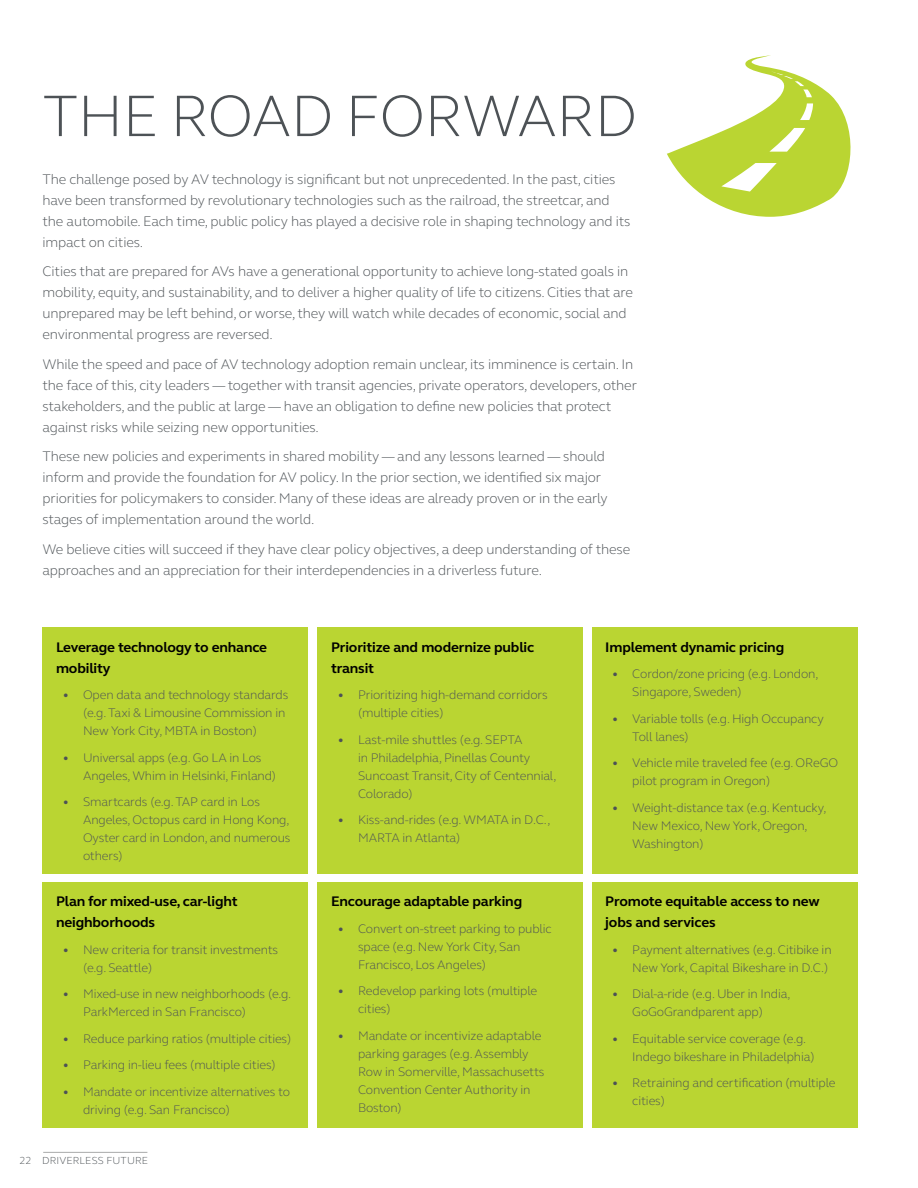
<style>
.page{position:relative;width:918px;height:1188px;background:#fff}
.page>*{position:absolute;margin:0;border:0;box-sizing:border-box;transform-origin:0 0}
.t1{font:300 60px "FS Elliot Pro";letter-spacing:-.01em;color:#4d5256}
.t2{font:300 14.25px/21px "FS Elliot Pro";letter-spacing:-.01em;color:#4d5256}
.t3{font:700 14.25px/21px "FS Elliot Pro";letter-spacing:-.01em;color:#000}
.t4{font:300 12.75px/18px "FS Elliot Pro";letter-spacing:-.01em;color:#4d5256}
.t5{font:300 10.5px "FS Elliot Pro";letter-spacing:.01em;color:#4d5256}
</style>
<div class="page">
<hr style="left:43px;top:1152px;width:104px;height:1px;background:#a9aaaa">
<svg style="left:667px;top:55px;width:184px;height:162px"></svg>
<div style="left:592px;top:882px;width:265px;height:245px;background:#bad532"></div>
<div style="left:592px;top:628px;width:265px;height:246px;background:#bad532"></div>
<div style="left:318px;top:882px;width:265px;height:245px;background:#bad532"></div>
<div style="left:318px;top:628px;width:265px;height:246px;background:#bad532"></div>
<div style="left:43px;top:882px;width:265px;height:245px;background:#bad532"></div>
<div style="left:43px;top:628px;width:265px;height:246px;background:#bad532"></div>
<h1 class="t1" style="left:43px;top:76px;width:596px">THE ROAD FORWARD</h1>
<p class="t2" style="left:43px;top:168px;width:590px">The challenge posed by AV technology is significant but not unprecedented. In the past, cities have been transformed by revolutionary technologies such as the railroad, the streetcar, and the automobile. Each time, public policy has played a decisive role in shaping technology and its impact on cities.</p>
<p class="t2" style="left:43px;top:260px;width:592px">Cities that are prepared for AVs have a generational opportunity to achieve long-stated goals in mobility, equity, and sustainability, and to deliver a higher quality of life to citizens. Cities that are unprepared may be left behind, or worse, they will watch while decades of economic, social and environmental progress are reversed.</p>
<p class="t2" style="left:43px;top:353px;width:596px">While the speed and pace of AV technology adoption remain unclear, its imminence is certain. In the face of this, city leaders — together with transit agencies, private operators, developers, other stakeholders, and the public at large — have an obligation to define new policies that protect against risks while seizing new opportunities.</p>
<p class="t2" style="left:43px;top:445px;width:567px">These new policies and experiments in shared mobility — and any lessons learned — should inform and provide the foundation for AV policy. In the prior section, we identified six major priorities for policymakers to consider. Many of these ideas are already proven or in the early stages of implementation around the world.</p>
<p class="t2" style="left:43px;top:538px;width:589px">We believe cities will succeed if they have clear policy objectives, a deep understanding of these approaches and an appreciation for their interdependencies in a driverless future.</p>
<p class="t3" style="left:56px;top:636px;width:213px">Leverage technology to enhance mobility</p>
<p class="t4" style="left:83px;top:686px;width:207px;text-indent:-20px">• Open data and technology standards (e.g. Taxi &amp; Limousine Commission in<br>New York City, MBTA in Boston)</p>
<p class="t4" style="left:83px;top:748px;width:195px;text-indent:-20px">• Universal apps (e.g. Go LA in Los<br>Angeles, Whim in Helsinki, Finland)</p>
<p class="t4" style="left:83px;top:793px;width:209px;text-indent:-20px">• Smartcards (e.g. TAP card in Los<br>Angeles, Octopus card in Hong Kong,<br>Oyster card in London, and numerous others)</p>
<p class="t3" style="left:56px;top:891px;width:183px">Plan for mixed-use, car-light neighborhoods</p>
<p class="t4" style="left:83px;top:940px;width:197px;text-indent:-20px">• New criteria for transit investments (e.g. Seattle)</p>
<p class="t4" style="left:83px;top:985px;width:210px;text-indent:-20px">• Mixed-use in new neighborhoods (e.g.<br>ParkMerced in San Francisco)</p>
<p class="t4" style="left:63px;top:1029px;width:230px">• Reduce parking ratios (multiple cities)</p>
<p class="t4" style="left:63px;top:1056px;width:215px">• Parking in-lieu fees (multiple cities)</p>
<p class="t4" style="left:83px;top:1082px;width:209px;text-indent:-20px">• Mandate or incentivize alternatives to driving (e.g. San Francisco)</p>
<p class="t5" style="left:19px;top:1154px;width:130px">22 DRIVERLESS FUTURE</p>
<p class="t3" style="left:331px;top:636px;width:205px">Prioritize and modernize public transit</p>
<p class="t4" style="left:358px;top:686px;width:191px;text-indent:-20px">• Prioritizing high-demand corridors (multiple cities)</p>
<p class="t4" style="left:358px;top:730px;width:200px;text-indent:-20px">• Last-mile shuttles (e.g. SEPTA<br>in Philadelphia, Pinellas County<br>Suncoast Transit, City of Centennial,<br>Colorado)</p>
<p class="t4" style="left:358px;top:811px;width:194px;text-indent:-20px">• Kiss-and-rides (e.g. WMATA in D.C.,<br>MARTA in Atlanta)</p>
<p class="t3" style="left:331px;top:891px;width:193px">Encourage adaptable parking</p>
<p class="t4" style="left:358px;top:919px;width:195px;text-indent:-20px">• Convert on-street parking to public space (e.g. New York City, San<br>Francisco, Los Angeles)</p>
<p class="t4" style="left:358px;top:982px;width:181px;text-indent:-20px">• Redevelop parking lots (multiple cities)</p>
<p class="t4" style="left:358px;top:1026px;width:188px;text-indent:-20px">• Mandate or incentivize adaptable parking garages (e.g. Assembly<br>Row in Somerville, Massachusetts<br>Convention Center Authority in<br>Boston)</p>
<p class="t3" style="left:605px;top:636px;width:180px">Implement dynamic pricing</p>
<p class="t4" style="left:632px;top:665px;width:188px;text-indent:-20px">• Cordon/zone pricing (e.g. London,<br>Singapore, Sweden)</p>
<p class="t4" style="left:632px;top:709px;width:193px;text-indent:-20px">• Variable tolls (e.g. High Occupancy<br>Toll lanes)</p>
<p class="t4" style="left:632px;top:754px;width:207px;text-indent:-20px">• Vehicle mile traveled fee (e.g. OReGO pilot program in Oregon)</p>
<p class="t4" style="left:632px;top:798px;width:196px;text-indent:-20px">• Weight-distance tax (e.g. Kentucky,<br>New Mexico, New York, Oregon,<br>Washington)</p>
<p class="t3" style="left:605px;top:891px;width:216px">Promote equitable access to new jobs and services</p>
<p class="t4" style="left:612px;top:940px;width:221px;text-align:right">• Payment alternatives (e.g. Citibike in<br>New York, Capital Bikeshare in D.C.)</p>
<p class="t4" style="left:612px;top:985px;width:180px;text-align:center">• Dial-a-ride (e.g. Uber in India,<br>GoGoGrandparent app)</p>
<p class="t4" style="left:632px;top:1029px;width:184px;text-indent:-20px">• Equitable service coverage (e.g.<br>Indego bikeshare in Philadelphia)</p>
<p class="t4" style="left:632px;top:1074px;width:205px;text-indent:-20px">• Retraining and certification (multiple cities)</p>
</div>
